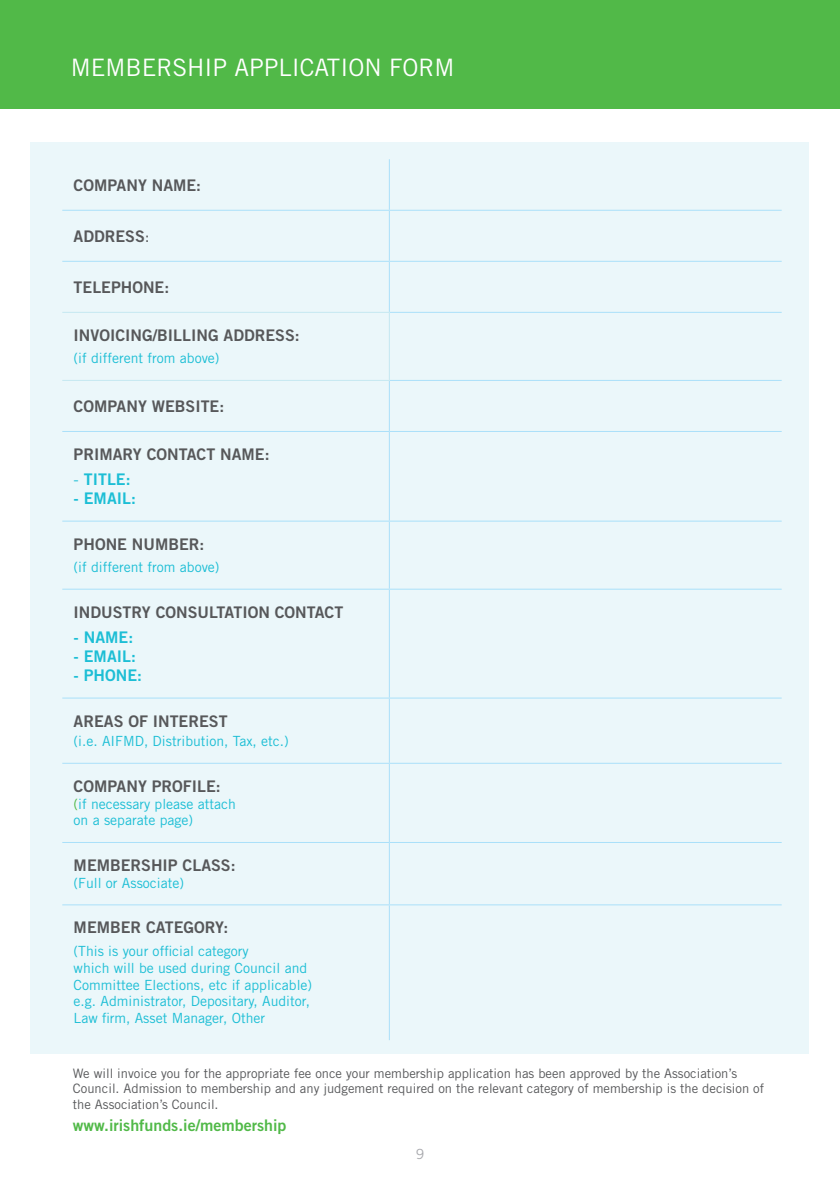
<style>
.page{position:relative;width:840px;height:1191px;background:#fff}
.page>*{position:absolute;margin:0;border:0;box-sizing:border-box;transform-origin:0 0}
.Pa0{font:24px "Trade Gothic LT Std";color:#fff}
.Pa0-2{font:16px "Trade Gothic LT Std Bd 2";color:#57585a}
.Pa0-3{font:16px "Trade Gothic LT Std Bd 2";color:#1cbed5}
.Pa0-4{font:16px "Trade Gothic LT Std Bd 2";color:#51b948}
.Pa0-5{font:14px/16.8px "Trade Gothic LT Std";color:#1cbed5}
.t1{font:14px "Trade Gothic LT Std";color:#a8a9ad}
.Pa0-6{font:13px/15.6px "Trade Gothic LT Std";color:#57585a}
.s1{font-family:"Trade Gothic LT Std"}
.s2{color:#51b948}
</style>
<div class="page">
<div style="left:30px;top:142px;width:779px;height:912px;background:#ebf7fa"></div>
<div style="left:0;top:0;width:839px;height:109px;background:#51b948"></div>
<hr style="left:62px;top:210px;width:327px;height:1px;background:#aae0f9">
<hr style="left:389px;top:210px;width:392px;height:1px;background:#aae0f9">
<hr style="left:62px;top:261px;width:327px;height:1px;background:#aae0f9">
<hr style="left:389px;top:261px;width:392px;height:1px;background:#aae0f9">
<hr style="left:389px;top:312px;width:392px;height:1px;background:#aae0f9">
<hr style="left:389px;top:380px;width:392px;height:1px;background:#aae0f9">
<hr style="left:62px;top:431px;width:327px;height:1px;background:#aae0f9">
<hr style="left:389px;top:431px;width:392px;height:1px;background:#aae0f9">
<hr style="left:62px;top:520px;width:327px;height:1px;background:#aae0f9">
<hr style="left:389px;top:520px;width:392px;height:1px;background:#aae0f9">
<hr style="left:62px;top:588px;width:327px;height:1px;background:#aae0f9">
<hr style="left:389px;top:588px;width:392px;height:1px;background:#aae0f9">
<hr style="left:62px;top:697px;width:327px;height:1px;background:#aae0f9">
<hr style="left:389px;top:697px;width:392px;height:1px;background:#aae0f9">
<hr style="left:62px;top:763px;width:327px;height:1px;background:#aae0f9">
<hr style="left:389px;top:763px;width:392px;height:1px;background:#aae0f9">
<hr style="left:62px;top:842px;width:327px;height:1px;background:#aae0f9">
<hr style="left:389px;top:842px;width:392px;height:1px;background:#aae0f9">
<hr style="left:62px;top:904px;width:327px;height:1px;background:#aae0f9">
<hr style="left:389px;top:904px;width:392px;height:1px;background:#aae0f9">
<hr style="left:388px;top:159px;width:1px;height:51px;background:#aae0f9">
<hr style="left:388px;top:211px;width:1px;height:50px;background:#aae0f9">
<hr style="left:388px;top:262px;width:1px;height:50px;background:#aae0f9">
<hr style="left:388px;top:381px;width:1px;height:50px;background:#aae0f9">
<hr style="left:388px;top:432px;width:1px;height:88px;background:#aae0f9">
<hr style="left:388px;top:521px;width:1px;height:67px;background:#aae0f9">
<hr style="left:388px;top:589px;width:1px;height:108px;background:#aae0f9">
<hr style="left:388px;top:698px;width:1px;height:65px;background:#aae0f9">
<hr style="left:388px;top:764px;width:1px;height:78px;background:#aae0f9">
<hr style="left:388px;top:843px;width:1px;height:61px;background:#aae0f9">
<hr style="left:388px;top:905px;width:1px;height:135px;background:#aae0f9">
<hr style="left:62px;top:312px;width:327px;height:1px;background:#c5e8f1">
<hr style="left:388px;top:313px;width:1px;height:67px;background:#c5e8f1">
<hr style="left:62px;top:380px;width:327px;height:1px;background:#c5e8f1">
<p class="Pa0" style="left:71px;top:53px;width:385px">MEMBERSHIP APPLICATION FORM</p>
<p class="Pa0-2" style="left:74px;top:175px;width:129px">COMPANY NAME:</p>
<p class="Pa0-2" style="left:74px;top:226px;width:77px">ADDRESS<span class="s1">:</span></p>
<p class="Pa0-2" style="left:74px;top:277px;width:97px">TELEPHONE:</p>
<p class="Pa0-2" style="left:74px;top:325px;width:227px">INVOICING/BILLING ADDRESS:</p>
<p class="Pa0-5" style="left:74px;top:350px;width:147px">(if different from above)</p>
<p class="Pa0-2" style="left:74px;top:396px;width:152px">COMPANY WEBSITE:</p>
<p class="Pa0-2" style="left:74px;top:444px;width:197px">PRIMARY CONTACT NAME:</p>
<p class="Pa0-3" style="left:74px;top:469px;width:58px"><span class="s1">-</span> TITLE:</p>
<p class="Pa0-3" style="left:74px;top:488px;width:64px">- EMAIL:</p>
<p class="Pa0-2" style="left:74px;top:534px;width:132px">PHONE NUMBER:</p>
<p class="Pa0-5" style="left:74px;top:558px;width:147px">(if different from above)</p>
<p class="Pa0-2" style="left:74px;top:602px;width:271px">INDUSTRY CONSULTATION CONTACT</p>
<p class="Pa0-3" style="left:74px;top:627px;width:61px">- NAME:</p>
<p class="Pa0-3" style="left:74px;top:646px;width:64px">- EMAIL:</p>
<p class="Pa0-3" style="left:74px;top:665px;width:70px">- PHONE:</p>
<p class="Pa0-2" style="left:74px;top:711px;width:155px">AREAS OF INTEREST</p>
<p class="Pa0-5" style="left:74px;top:732px;width:216px">(i.e. AIFMD, Distribution, Tax, etc.)</p>
<p class="Pa0-2" style="left:74px;top:776px;width:148px">COMPANY PROFILE:</p>
<p class="Pa0-5" style="left:74px;top:795px;width:164px"><span class="s2">(</span>if necessary please attach</p>
<p class="Pa0-5" style="left:74px;top:812px;width:121px">on a separate page)</p>
<p class="Pa0-2" style="left:74px;top:855px;width:163px">MEMBERSHIP CLASS:</p>
<p class="Pa0-5" style="left:74px;top:874px;width:112px">(Full or Associate)</p>
<p class="Pa0-2" style="left:74px;top:917px;width:156px">MEMBER CATEGORY:</p>
<p class="Pa0-5" style="left:74px;top:942px;width:240px">(This is your official category<br>which will be used during Council and<br>Committee Elections, etc if applicable)</p>
<p class="Pa0-5" style="left:74px;top:992px;width:238px">e.g. Administrator, Depositary, Auditor,<br>Law firm, Asset Manager, Other</p>
<p class="Pa0-6" style="left:73px;top:1065px;width:692px">We will invoice you for the appropriate fee once your membership application has been approved by the Association’s<br>Council. Admission to membership and any judgement required on the relevant category of membership is the decision of the Association’s Council.</p>
<p class="Pa0-4" style="left:73px;top:1115px;width:215px">www.irishfunds.ie/membership</p>
<p class="t1" style="left:415px;top:1145px;width:10px">9</p>
</div>
